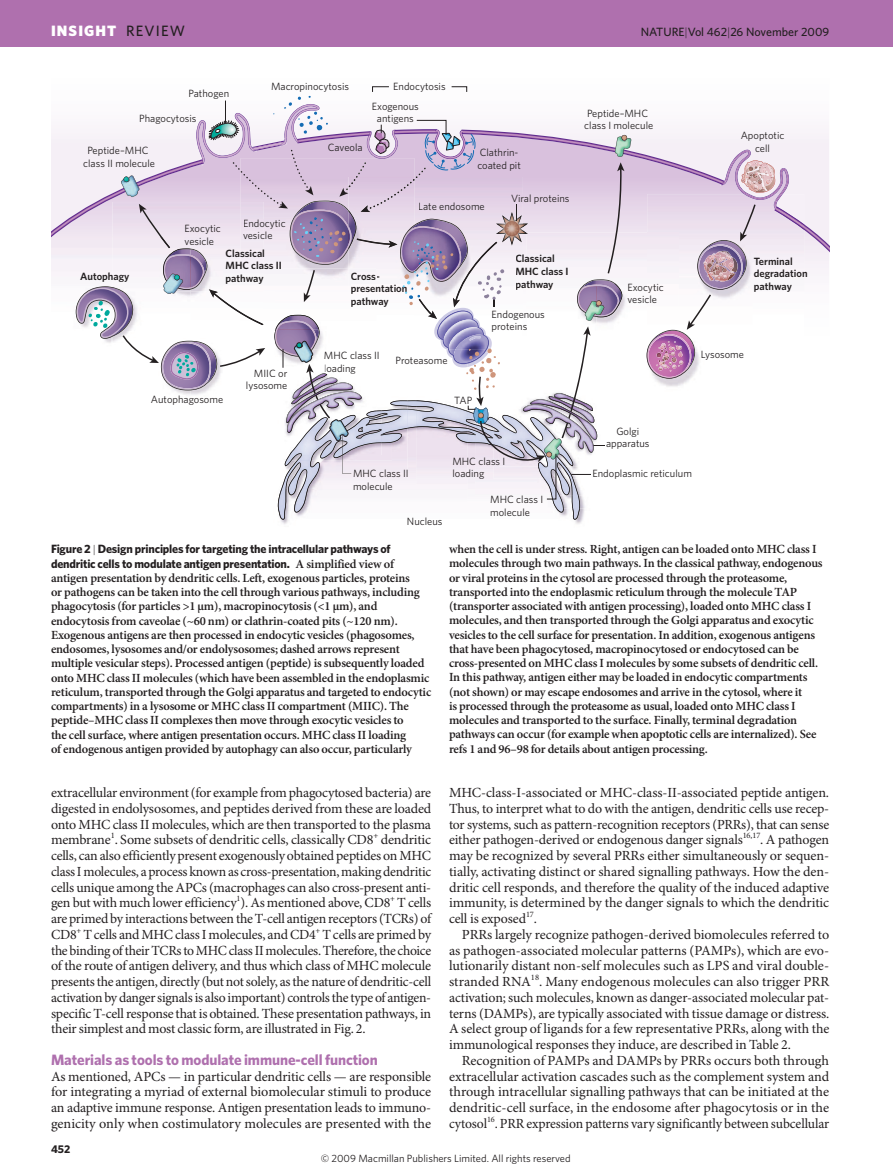
<style>
.page{position:relative;width:893px;height:1174px;background:#fff}
.page>*{position:absolute;margin:0;border:0;box-sizing:border-box;transform-origin:0 0}
.t1{font:700 15px "Whitney";letter-spacing:-.005em;color:#af70ae}
.t2{font:900 15px "Whitney";letter-spacing:.075em;color:#fff}
.t3{font:13.95px/15.8px "Minion Pro";letter-spacing:-.01em;color:#231f20;text-align:justify}
.t4{font:600 12.45px/14.2px "Minion Pro";letter-spacing:-.015em;color:#231f20}
.t5{font:700 12px/14.2px "Whitney";letter-spacing:-.015em;color:#231f20}
.t6{font:500 12px "Whitney";color:#231f20}
.t7{font:700 11.25px "Whitney";color:#231f20}
.t8{font:10.5px/12.6px "Whitney Book 2";color:#231f20}
.t9{font:600 10.5px/12.6px "Whitney";color:#231f20}
.t10{font:10.5px "Whitney";color:#231f20}
.s1{font-weight:500;color:#231f20}
.s2{font-weight:300}
.s3{font-weight:300;font-size:11.25px}
.s4{font-family:"Minion Pro";font-weight:600;font-size:12.45px}
</style>
<div class="page">
<div style="left:0;top:0;width:893px;height:47px;background:#af70ae"></div>
<svg style="left:51px;top:86px;width:778px;height:434px"></svg>
<p class="t2" style="left:51px;top:25px;width:135px">INSIGHT <span class="s1">REVIEW</span></p>
<p class="t6" style="left:641px;top:28px;width:190px">NATURE<span class="s2">|</span>Vol 462<span class="s2">|</span>26 November 2009</p>
<p class="t8" style="left:189px;top:87px;width:42px">Pathogen</p>
<p class="t8" style="left:139px;top:113px;width:59px">Phagocytosis</p>
<p class="t8" style="left:83px;top:145px;width:73px;text-align:center">Peptide–MHC class II molecule</p>
<p class="t8" style="left:185px;top:223px;width:38px">Exocytic vesicle</p>
<p class="t8" style="left:271px;top:80px;width:79px">Macropinocytosis</p>
<p class="t8" style="left:243px;top:218px;width:44px">Endocytic vesicle</p>
<p class="t8" style="left:328px;top:142px;width:36px">Caveola</p>
<p class="t8" style="left:393px;top:81px;width:54px">Endocytosis</p>
<p class="t8" style="left:372px;top:100px;width:48px;text-align:center">Exogenous antigens</p>
<p class="t8" style="left:477px;top:147px;width:45px">Clathrin&shy;coated pit</p>
<p class="t8" style="left:418px;top:201px;width:68px">Late endosome</p>
<p class="t8" style="left:511px;top:193px;width:60px">Viral proteins</p>
<p class="t9" style="left:80px;top:271px;width:51px">Autophagy</p>
<p class="t9" style="left:226px;top:247px;width:58px">Classical<br>MHC class II pathway</p>
<p class="t8" style="left:151px;top:393px;width:74px">Autophagosome</p>
<p class="t8" style="left:246px;top:367px;width:43px;text-align:right">MIIC or lysosome</p>
<p class="t9" style="left:351px;top:270px;width:58px">Cross&shy;presentation pathway</p>
<p class="t8" style="left:324px;top:350px;width:57px">MHC class II</p>
<p class="t8" style="left:324px;top:363px;width:33px">loading</p>
<p class="t8" style="left:395px;top:355px;width:53px">Proteasome</p>
<p class="t8" style="left:454px;top:395px;width:19px">TAP</p>
<p class="t9" style="left:515px;top:253px;width:55px">Classical<br>MHC class I pathway</p>
<p class="t8" style="left:492px;top:308px;width:55px">Endogenous proteins</p>
<p class="t8" style="left:452px;top:455px;width:54px">MHC class I</p>
<p class="t8" style="left:353px;top:468px;width:57px">MHC class II</p>
<p class="t8" style="left:452px;top:468px;width:33px">loading</p>
<p class="t8" style="left:353px;top:481px;width:41px">molecule</p>
<p class="t8" style="left:407px;top:516px;width:37px">Nucleus</p>
<p class="t8" style="left:490px;top:494px;width:54px">MHC class I molecule</p>
<p class="t8" style="left:584px;top:107px;width:70px">Peptide–MHC class I molecule</p>
<p class="t8" style="left:741px;top:130px;width:45px;text-align:center">Apoptotic cell</p>
<p class="t8" style="left:627px;top:282px;width:38px">Exocytic vesicle</p>
<p class="t9" style="left:754px;top:255px;width:55px">Terminal degradation pathway</p>
<p class="t8" style="left:701px;top:348px;width:45px">Lysosome</p>
<p class="t8" style="left:606px;top:425px;width:45px;text-align:center">Golgi apparatus</p>
<p class="t8" style="left:592px;top:468px;width:101px">Endoplasmic reticulum</p>
<p class="t5" style="left:51px;top:543px;width:344px">Figure 2 <span class="s3">|</span> Design principles for targeting the intracellular pathways of dendritic cells to modulate antigen presentation. <span class="s4">A simplified view of</span></p>
<p class="t4" style="left:51px;top:572px;width:382px">antigen presentation by dendritic cells. Left, exogenous particles, proteins<br>or pathogens can be taken into the cell through various pathways, including phagocytosis (for particles &gt;1 μm), macropinocytosis (&lt;1 μm), and endocytosis from caveolae (~60 nm) or clathrin-coated pits (~120 nm).<br>Exogenous antigens are then processed in endocytic vesicles (phagosomes, endosomes, lysosomes and/or endolysosomes; dashed arrows represent multiple vesicular steps). Processed antigen (peptide) is subsequently loaded onto MHC class II molecules (which have been assembled in the endoplasmic reticulum, transported through the Golgi apparatus and targeted to endocytic compartments) in a lysosome or MHC class II compartment (MIIC). The peptide–MHC class II complexes then move through exocytic vesicles to<br>the cell surface, where antigen presentation occurs. MHC class II loading<br>of endogenous antigen provided by autophagy can also occur, particularly</p>
<p class="t3" style="left:51px;top:786px;width:382px">extracellular environment (for example from phagocytosed bacteria) are digested in endolysosomes, and peptides derived from these are loaded onto MHC class II molecules, which are then transported to the plasma membrane<sup>1</sup>. Some subsets of dendritic cells, classically CD8<sup>+</sup> dendritic cells, can also efficiently present exogenously obtained peptides on MHC class I molecules, a process known as cross-presentation, making dendritic cells unique among the APCs (macrophages can also cross-present anti&shy;gen but with much lower efficiency<sup>1</sup>). As mentioned above, CD8<sup>+</sup> T cells are primed by interactions between the T-cell antigen receptors (TCRs) of CD8<sup>+</sup> T cells and MHC class I molecules, and CD4<sup>+</sup> T cells are primed by the binding of their TCRs to MHC class II molecules. Therefore, the choice of the route of antigen delivery, and thus which class of MHC molecule presents the antigen, directly (but not solely, as the nature of dendritic-cell activation by danger signals is also important) controls the type of antigen&shy;specific T-cell response that is obtained. These presentation pathways, in their simplest and most classic form, are illustrated in Fig. 2.</p>
<p class="t1" style="left:51px;top:1053px;width:328px">Materials as tools to modulate immune-cell function</p>
<p class="t3" style="left:51px;top:1069px;width:382px">As mentioned, APCs — in particular dendritic cells — are responsible for integrating a myriad of external biomolecular stimuli to produce an adaptive immune response. Antigen presentation leads to immuno&shy;genicity only when costimulatory molecules are presented with the</p>
<p class="t4" style="left:607px;top:543px;width:8px">h</p>
<p class="t4" style="left:449px;top:543px;width:375px">when the cell is under stress. Rig t, antigen can be loaded onto MHC class I molecules through two main pathways. In the classical pathway, endogenous or viral proteins in the cytosol are processed through the proteasome, transported into the endoplasmic reticulum through the molecule TAP (transporter associated with antigen processing), loaded onto MHC class I molecules, and then transported through the Golgi apparatus and exocytic vesicles to the cell surface for presentation. In addition, exogenous antigens that have been phagocytosed, macropinocytosed or endocytosed can be cross-presented on MHC class I molecules by some subsets of dendritic cell.<br>In this pathway, antigen either may be loaded in endocytic compartments (not shown) or may escape endosomes and arrive in the cytosol, where it<br>is processed through the proteasome as usual, loaded onto MHC class I molecules and transported to the surface. Finally, terminal degradation pathways can occur (for example when apoptotic cells are internalized). See refs 1 and 96–98 for details about antigen processing.</p>
<p class="t3" style="left:449px;top:786px;width:382px">MHC-class-I-associated or MHC-class-II-associated peptide antigen.<br>Thus, to interpret what to do with the antigen, dendritic cells use recep&shy;tor systems, such as pattern-recognition receptors (PRRs), that can sense either pathogen-derived or endogenous danger signals<sup>16,17</sup>. A pathogen may be recognized by several PRRs either simultaneously or sequen&shy;tially, activating distinct or shared signalling pathways. How the den&shy;dritic cell responds, and therefore the quality of the induced adaptive immunity, is determined by the danger signals to which the dendritic cell is exposed<sup>17</sup>.</p>
<p class="t3" style="left:449px;top:927px;width:382px;text-indent:13px">PRRs largely recognize pathogen-derived biomolecules referred to as pathogen-associated molecular patterns (PAMPs), which are evo&shy;lutionarily distant non-self molecules such as LPS and viral double&shy;stranded RNA<sup>18</sup>. Many endogenous molecules can also trigger PRR activation; such molecules, known as danger-associated molecular pat&shy;terns (DAMPs), are typically associated with tissue damage or distress.<br>A select group of ligands for a few representative PRRs, along with the immunological responses they induce, are described in Table 2.</p>
<p class="t3" style="left:449px;top:1053px;width:382px;text-indent:13px">Recognition of PAMPs and DAMPs by PRRs occurs both through extracellular activation cascades such as the complement system and through intracellular signalling pathways that can be initiated at the dendritic-cell surface, in the endosome after phagocytosis or in the cytosol<sup>16</sup>. PRR expression patterns vary significantly between subcellular</p>
<p class="t7" style="left:51px;top:1144px;width:21px">452</p>
<p class="t10" style="left:321px;top:1152px;width:251px">© 2009 Macmillan Publishers Limited. All rights reserved</p>
</div>
